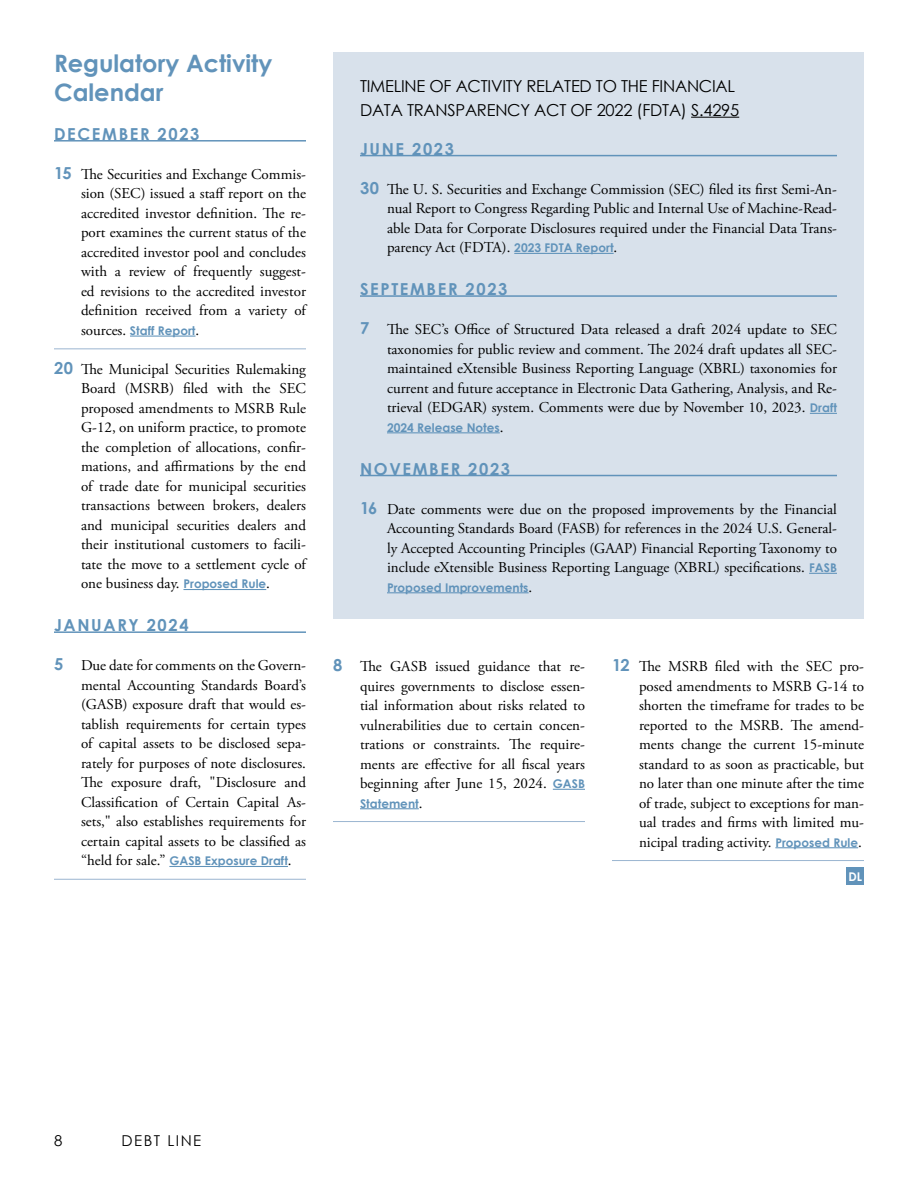
<style>
.page{position:relative;width:918px;height:1188px;background:#fff}
.page>*{position:absolute;margin:0;border:0;box-sizing:border-box;transform-origin:0 0}
.t1{font:700 24px/28.8px "Century Gothic";color:#6193ba}
.t2{font:16.5px/24px "Century Gothic";letter-spacing:-.015em;color:#000}
.t3{font:700 16.5px "Century Gothic";letter-spacing:.1em;color:#6193ba}
.t4{font:15px/19.5px "Adobe Garamond Pro";color:#000;text-align:justify}
.t5{font:15px "Century Gothic";letter-spacing:.1em;color:#000}
.t6{font:700 12px "Century Gothic";color:#6193ba}
.t7{font:700 12px "Century Gothic";color:#fff}
.s1{font-family:"Century Gothic";font-weight:700;font-size:16.5px;color:#6193ba}
.s2{font-family:"Adobe Garamond Pro";font-weight:400;font-size:15px;color:#000}
.s3{font-family:"Century Gothic";font-weight:700;font-size:12px;color:#6193ba}
</style>
<div class="page">
<hr style="left:54px;top:140px;width:252px;height:2px;background:#6193ba">
<hr style="left:54px;top:348px;width:252px;height:1px;background:#9ab5d0">
<hr style="left:130px;top:336px;width:66px;height:1px;background:#6193ba">
<hr style="left:183px;top:589px;width:83px;height:1px;background:#6193ba">
<hr style="left:54px;top:631px;width:252px;height:2px;background:#6193ba">
<hr style="left:54px;top:879px;width:252px;height:1px;background:#9ab5d0">
<hr style="left:169px;top:866px;width:119px;height:1px;background:#6193ba">
<div style="left:333px;top:52px;width:531px;height:567px;background:#d8e1eb"></div>
<hr style="left:691px;top:117px;width:48px;height:1px;background:#000">
<hr style="left:360px;top:155px;width:477px;height:1px;background:#6193ba">
<hr style="left:514px;top:253px;width:100px;height:1px;background:#6193ba">
<hr style="left:360px;top:295px;width:477px;height:2px;background:#6193ba">
<svg style="left:810px;top:413px;width:27px;height:1px"></svg>
<hr style="left:387px;top:432px;width:113px;height:1px;background:#6193ba">
<hr style="left:360px;top:475px;width:477px;height:1px;background:#6193ba">
<svg style="left:809px;top:573px;width:28px;height:1px"></svg>
<hr style="left:387px;top:592px;width:142px;height:1px;background:#6193ba">
<div style="left:846px;top:867px;width:18px;height:18px;background:#6193ba"></div>
<hr style="left:553px;top:789px;width:32px;height:1px;background:#6193ba">
<hr style="left:333px;top:821px;width:252px;height:1px;background:#9ab5d0">
<hr style="left:360px;top:808px;width:59px;height:1px;background:#6193ba">
<hr style="left:612px;top:860px;width:252px;height:1px;background:#9ab5d0">
<hr style="left:775px;top:847px;width:83px;height:1px;background:#6193ba">
<h1 class="t1" style="left:54px;top:48px;width:220px">Regulatory Activity<br>Calendar</h1>
<p class="t3" style="left:54px;top:122px;width:147px">DECEMBER 2023</p>
<p class="t4" style="left:81px;top:165px;width:227px;text-indent:-27px"><span class="s1">15</span> The Securities and Exchange Commis&shy;sion (SEC) issued a staff report on the accredited investor definition. The re&shy;port examines the current status of the accredited investor pool and concludes with a review of frequently suggest&shy;ed revisions to the accredited investor definition received from a variety of</p>
<p class="t6" style="left:81px;top:322px;width:120px"><span class="s2">sources.</span> Staff Report<span class="s2">.</span></p>
<p class="t4" style="left:81px;top:360px;width:227px;text-indent:-27px"><span class="s1">20</span> The Municipal Securities Rulemaking Board (MSRB) filed with the SEC proposed amendments to MSRB Rule G-12, on uniform practice, to promote the completion of allocations, confir&shy;mations, and affirmations by the end of trade date for municipal securities transactions between brokers, dealers and municipal securities dealers and their institutional customers to facili&shy;tate the move to a settlement cycle of one business day. <span class="s3">Proposed Rule</span>.</p>
<p class="t3" style="left:54px;top:613px;width:136px">JANUARY 2024</p>
<p class="t4" style="left:81px;top:656px;width:227px;text-indent:-27px"><span class="s1">5</span> Due date for comments on the Govern&shy;mental Accounting Standards Board’s (GASB) exposure draft that would es&shy;tablish requirements for certain types of capital assets to be disclosed sepa&shy;rately for purposes of note disclosures.<br>The exposure draft, "Disclosure and Classification of Certain Capital As&shy;sets," also establishes requirements for certain capital assets to be classified as</p>
<p class="t6" style="left:81px;top:852px;width:212px"><span class="s2">“held for sale.”</span> GASB Exposure Draft<span class="s2">.</span></p>
<p class="t2" style="left:360px;top:73px;width:381px">TIMELINE OF ACTIVITY RELATED TO THE FINANCIAL<br>DATA TRANSPARENCY ACT OF 2022 (FDTA) S.4295</p>
<p class="t3" style="left:360px;top:136px;width:96px">JUNE 2023</p>
<p class="t4" style="left:387px;top:180px;width:452px;text-indent:-27px"><span class="s1">30</span> The U. S. Securities and Exchange Commission (SEC) filed its first Semi-An&shy;nual Report to Congress Regarding Public and Internal Use of Machine-Read&shy;able Data for Corporate Disclosures required under the Financial Data Trans&shy;parency Act (FDTA). <span class="s3">2023 FDTA Report</span>.</p>
<p class="t3" style="left:360px;top:277px;width:149px">SEPTEMBER 2023</p>
<p class="t4" style="left:387px;top:320px;width:452px;text-indent:-27px"><span class="s1">7</span> The SEC’s Office of Structured Data released a draft 2024 update to SEC taxonomies for public review and comment. The 2024 draft updates all SEC‐ maintained eXtensible Business Reporting Language (XBRL) taxonomies for current and future acceptance in Electronic Data Gathering, Analysis, and Re&shy;trieval (EDGAR) system. Comments were due by November 10, 2023. <span class="s3">Draft</span></p>
<p class="t6" style="left:387px;top:418px;width:118px">2024 Release Notes<span class="s2">.</span></p>
<p class="t3" style="left:360px;top:456px;width:152px">NOVEMBER 2023</p>
<p class="t4" style="left:387px;top:500px;width:452px;text-indent:-27px"><span class="s1">16</span> Date comments were due on the proposed improvements by the Financial Accounting Standards Board (FASB) for references in the 2024 U.S. General&shy;ly Accepted Accounting Principles (GAAP) Financial Reporting Taxonomy to include eXtensible Business Reporting Language (XBRL) specifications. <span class="s3">FASB</span></p>
<p class="t6" style="left:387px;top:578px;width:147px">Proposed Improvements<span class="s2">.</span></p>
<p class="t4" style="left:360px;top:657px;width:227px;text-indent:-27px"><span class="s1">8</span> The GASB issued guidance that re&shy;quires governments to disclose essen&shy;tial information about risks related to vulnerabilities due to certain concen&shy;trations or constraints. The require&shy;ments are effective for all fiscal years beginning after June 15, 2024. <span class="s3">GASB</span></p>
<p class="t6" style="left:360px;top:794px;width:64px">Statement<span class="s2">.</span></p>
<p class="t4" style="left:639px;top:657px;width:227px;text-indent:-27px"><span class="s1">12</span> The MSRB filed with the SEC pro&shy;posed amendments to MSRB G-14 to shorten the timeframe for trades to be reported to the MSRB. The amend&shy;ments change the current 15-minute standard to as soon as practicable, but no later than one minute after the time of trade, subject to exceptions for man&shy;ual trades and firms with limited mu&shy;nicipal trading activity. <span class="s3">Proposed Rule</span>.</p>
<p class="t7" style="left:848px;top:867px;width:15px">DL</p>
<p class="t5" style="left:54px;top:1130px;width:10px">8</p>
<p class="t5" style="left:122px;top:1130px;width:81px">DEBT LINE</p>
</div>
